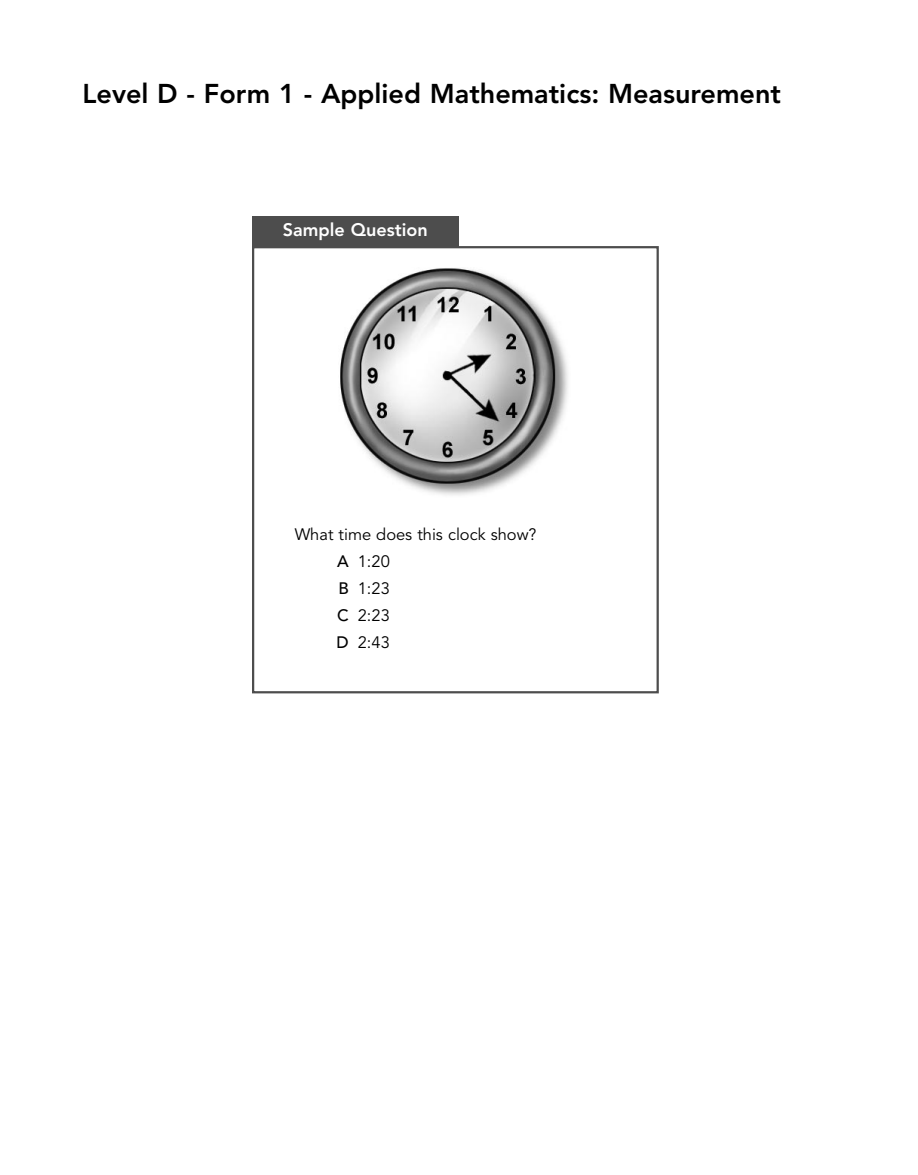
<style>
.page{position:relative;width:918px;height:1175px;background:#fff}
.page>*{position:absolute;margin:0;border:0;box-sizing:border-box;transform-origin:0 0}
.t1{font:800 27px "Avenir";color:#000}
.t2{font:800 18px "Avenir";color:#fff}
.t3{font:16.5px/27px "Avenir";color:#000}
.s1{font-weight:500}
</style>
<div class="page">
<img style="left:340px;top:268px;width:228px;height:227px">
<div style="left:252px;top:246px;width:407px;height:447px;border:2px solid #4d4d4d"></div>
<div style="left:252px;top:216px;width:207px;height:31px;background:#4d4d4d"></div>
<h1 class="t1" style="left:82px;top:82px;width:700px">Level D - Form 1 - Applied Mathematics: Measurement</h1>
<p class="t2" style="left:283px;top:222px;width:146px">Sample Question</p>
<p class="t3" style="left:337px;top:522px;width:202px;text-indent:-42px">What time does this clock show?<br><span class="s1">A</span> 1:20<br><span class="s1">B</span> 1:23<br><span class="s1">C</span> 2:23<br><span class="s1">D</span> 2:43</p>
</div>
